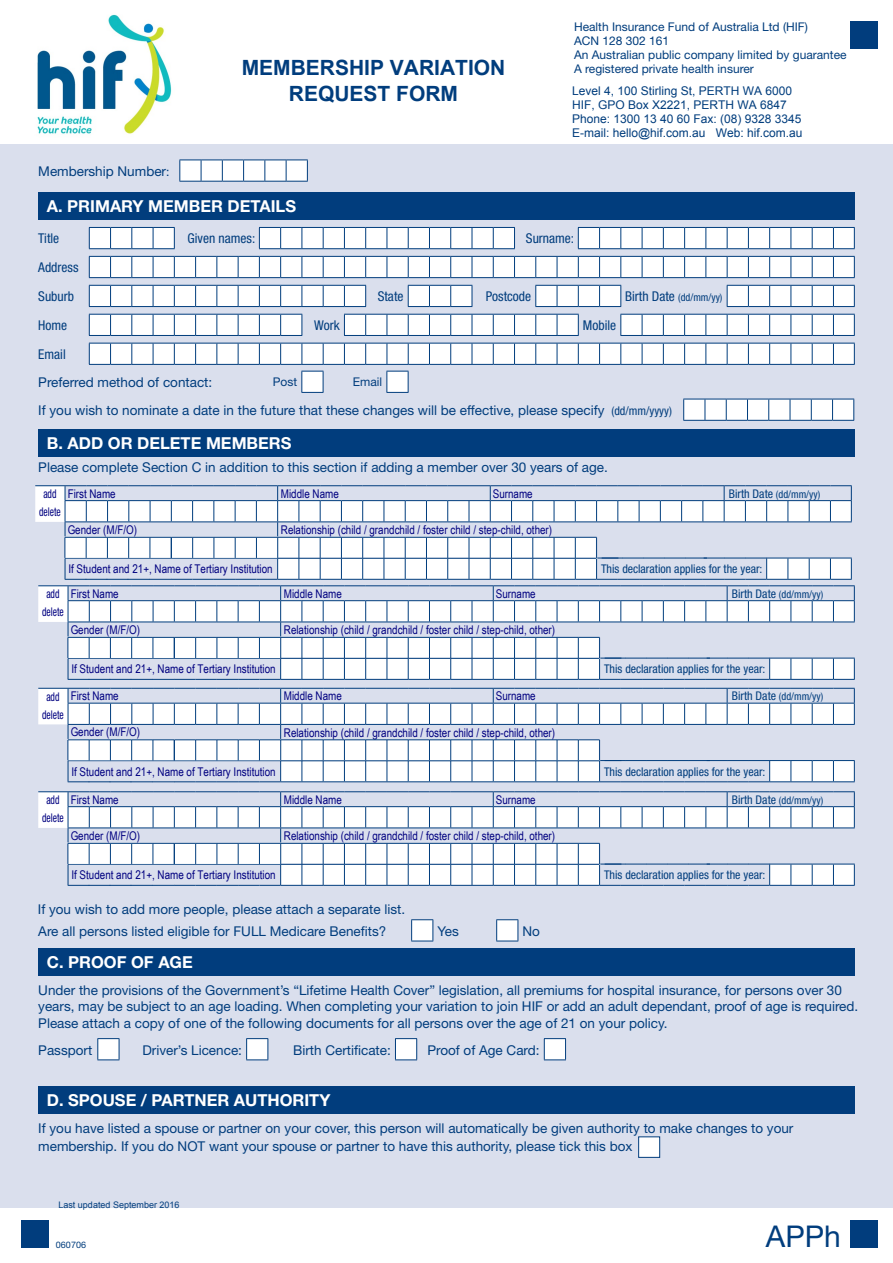
<style>
.page{position:relative;width:893px;height:1263px;background:#fff}
.page>*{position:absolute;margin:0;border:0;box-sizing:border-box;transform-origin:0 0}
.t1{font:30px "Helvetica Neue";color:#013d7d}
.t2{font:700 21px/25.8px "Arial";color:#013d7d;text-align:center}
.t3{font:700 16.5px "Helvetica Neue";color:#fff}
.t4{font:13.5px/16.5px "Helvetica Neue";color:#013d7d}
.t5{font:condensed 13.5px/29px "Helvetica Neue";color:#013d7d}
.t6{font:12px "Arial Narrow";color:#000080}
.t7{font:12px/14.2px "Helvetica Neue";color:#013d7d}
.t8{font:condensed 12px "Helvetica Neue";color:#013d7d}
.t9{font:12px/14.1px "Arial";color:#013d7d}
.t10{font:condensed 12px "Helvetica Neue";color:#000080;scale:.8 1}
.t11{font:condensed 10.5px "Helvetica Neue";color:#013d7d}
.t12{font:9px "Arial";color:#013d7d}
.t13{font:9px "Helvetica Neue";color:#013d7d}
.s1{font-size:12px}
.s2{font-size:13.5px}
.s3{font-stretch:condensed;font-size:12px}
</style>
<div class="page">
<div style="left:0;top:144px;width:893px;height:1063px;background:#dadfed"></div>
<div style="left:38px;top:192px;width:817px;height:28px;background:#013d7d"></div>
<div style="left:38px;top:429px;width:817px;height:28px;background:#013d7d"></div>
<div style="left:38px;top:948px;width:817px;height:28px;background:#013d7d"></div>
<div style="left:21px;top:1220px;width:28px;height:28px;background:#013d7d"></div>
<div style="left:850px;top:21px;width:28px;height:28px;background:#013d7d"></div>
<div style="left:850px;top:1220px;width:28px;height:28px;background:#013d7d"></div>
<svg style="left:89px;top:227px;width:765px;height:116px"></svg>
<svg style="left:89px;top:227px;width:86px;height:22px;background:#dde5ed"></svg>
<svg style="left:259px;top:227px;width:256px;height:22px;background:#dfe6ee"></svg>
<svg style="left:578px;top:227px;width:277px;height:22px;background:#dfe6ee"></svg>
<svg style="left:89px;top:256px;width:766px;height:22px;background:#dfe6ee"></svg>
<svg style="left:89px;top:285px;width:277px;height:22px;background:#dfe6ee"></svg>
<svg style="left:408px;top:285px;width:65px;height:22px"></svg>
<svg style="left:535px;top:285px;width:86px;height:22px;background:#dee5ee"></svg>
<svg style="left:727px;top:285px;width:128px;height:22px;background:#dee6ee"></svg>
<svg style="left:89px;top:314px;width:214px;height:22px;background:#dfe6ee"></svg>
<svg style="left:344px;top:314px;width:235px;height:22px;background:#dfe6ee"></svg>
<svg style="left:620px;top:314px;width:235px;height:22px;background:#dfe6ee"></svg>
<svg style="left:89px;top:343px;width:766px;height:22px;background:#e0e7ef"></svg>
<svg style="left:301px;top:371px;width:108px;height:22px"></svg>
<svg style="left:179px;top:160px;width:129px;height:22px;background:#e1e8ef"></svg>
<svg style="left:683px;top:399px;width:171px;height:22px;background:#e0e7ef"></svg>
<svg style="left:411px;top:919px;width:108px;height:23px"></svg>
<svg style="left:97px;top:1038px;width:469px;height:22px"></svg>
<div style="left:38px;top:1086px;width:817px;height:28px;background:#013d7d"></div>
<div style="left:638px;top:1136px;width:22px;height:22px;background:#fff;border:1px solid #013d7d"></div>
<img style="left:37px;top:14px;width:135px;height:120px">
<svg style="left:38px;top:586px;width:27px;height:36px"></svg>
<hr style="left:38px;top:585px;width:30px;height:1px;background:#013d7d">
<svg style="left:35px;top:486px;width:30px;height:93px"></svg>
<hr style="left:35px;top:485px;width:30px;height:1px;background:#013d7d">
<svg style="left:65px;top:485px;width:790px;height:195px"></svg>
<svg style="left:38px;top:689px;width:30px;height:93px"></svg>
<hr style="left:38px;top:688px;width:30px;height:1px;background:#013d7d">
<svg style="left:68px;top:688px;width:787px;height:94px"></svg>
<svg style="left:38px;top:792px;width:30px;height:93px"></svg>
<hr style="left:38px;top:791px;width:30px;height:1px;background:#013d7d">
<svg style="left:68px;top:791px;width:787px;height:95px"></svg>
<p class="t4" style="left:38px;top:163px;width:133px">Membership Number<span class="s1">:</span></p>
<h2 class="t2" style="left:242px;top:56px;width:265px">MEMBERSHIP VARIATION<br>REQUEST FORM</h2>
<p class="t3" style="left:47px;top:196px;width:251px">A. PRIMARY MEMBER DETAILS</p>
<p class="t7" style="left:574px;top:19px;width:274px">Health Insurance Fund of Australia Ltd (HIF)<br>ACN 128 302 161<br>An Australian public company limited by guarantee A registered private health insurer</p>
<p class="t9" style="left:572px;top:84px;width:232px">Level 4, 100 Stirling St, PERTH WA 6000<br>HIF, GPO Box X2221, PERTH WA 6847<br>Phone: 1300 13 40 60 Fax: (08) 9328 3345<br>E-mail: hello@hif.com.au Web: hif.com.au</p>
<p class="t5" style="left:38px;top:224px;width:23px">Title</p>
<p class="t5" style="left:188px;top:224px;width:69px">Given names:</p>
<p class="t5" style="left:526px;top:224px;width:50px">Surname:</p>
<p class="t5" style="left:38px;top:253px;width:42px">Address<br>Suburb</p>
<p class="t5" style="left:378px;top:282px;width:27px">State</p>
<p class="t5" style="left:486px;top:282px;width:47px">Postcode</p>
<p class="t11" style="left:625px;top:291px;width:99px"><span class="s2">Birth Date</span> (dd/mm/yy)</p>
<p class="t5" style="left:38px;top:311px;width:30px">Home</p>
<p class="t5" style="left:314px;top:311px;width:27px">Work</p>
<p class="t5" style="left:583px;top:311px;width:35px">Mobile</p>
<p class="t5" style="left:38px;top:340px;width:29px">Email</p>
<p class="t4" style="left:38px;top:374px;width:176px">Preferred method of contact:</p>
<p class="t7" style="left:273px;top:375px;width:26px">Post</p>
<p class="t7" style="left:353px;top:375px;width:31px">Email</p>
<p class="t4" style="left:38px;top:402px;width:635px">If you wish to nominate a date in the future that these changes will be effective, please specify <span class="s3">(dd/mm/yyyy)</span></p>
<p class="t3" style="left:47px;top:433px;width:187px">B. ADD OR DELETE MEMBERS</p>
<p class="t4" style="left:38px;top:459px;width:571px">Please complete Section C in addition to this section if adding a member over 30 years of age.</p>
<p class="t6" style="left:68px;top:485px;width:50px">First Name</p>
<p class="t6" style="left:281px;top:485px;width:59px">Middle Name</p>
<p class="t6" style="left:493px;top:485px;width:41px">Surname</p>
<p class="t6" style="left:281px;top:521px;width:273px">Relationship (child / grandchild / foster child / step-child, other)</p>
<p class="t10" style="left:43px;top:487px;width:18px">add</p>
<p class="t11" style="left:729px;top:488px;width:93px"><span class="s1">Birth Date</span> (dd/mm/yy)</p>
<p class="t10" style="left:39px;top:505px;width:29px">delete</p>
<p class="t6" style="left:68px;top:521px;width:71px">Gender (M/F/O)</p>
<p class="t8" style="left:601px;top:562px;width:163px">This declaration applies for the year:</p>
<p class="t6" style="left:68px;top:560px;width:206px">If Student and 21+, Name of Tertiary Institution</p>
<p class="t6" style="left:71px;top:585px;width:50px">First Name</p>
<p class="t6" style="left:284px;top:585px;width:59px">Middle Name</p>
<p class="t6" style="left:496px;top:585px;width:41px">Surname</p>
<p class="t6" style="left:284px;top:621px;width:273px">Relationship (child / grandchild / foster child / step-child, other)</p>
<p class="t10" style="left:46px;top:587px;width:18px">add</p>
<p class="t11" style="left:732px;top:588px;width:93px"><span class="s1">Birth Date</span> (dd/mm/yy)</p>
<p class="t10" style="left:42px;top:605px;width:29px">delete</p>
<p class="t6" style="left:71px;top:621px;width:71px">Gender (M/F/O)</p>
<p class="t8" style="left:604px;top:662px;width:163px">This declaration applies for the year:</p>
<p class="t6" style="left:71px;top:660px;width:206px">If Student and 21+, Name of Tertiary Institution</p>
<p class="t6" style="left:71px;top:687px;width:50px">First Name</p>
<p class="t6" style="left:284px;top:687px;width:59px">Middle Name</p>
<p class="t6" style="left:496px;top:687px;width:41px">Surname</p>
<p class="t6" style="left:284px;top:723px;width:273px">Relationship (child / grandchild / foster child / step-child, other)</p>
<p class="t10" style="left:46px;top:689px;width:18px">add</p>
<p class="t11" style="left:732px;top:691px;width:93px"><span class="s1">Birth Date</span> (dd/mm/yy)</p>
<p class="t10" style="left:42px;top:707px;width:29px">delete</p>
<p class="t6" style="left:71px;top:723px;width:71px">Gender (M/F/O)</p>
<p class="t8" style="left:604px;top:765px;width:163px">This declaration applies for the year:</p>
<p class="t6" style="left:71px;top:762px;width:206px">If Student and 21+, Name of Tertiary Institution</p>
<p class="t6" style="left:71px;top:791px;width:50px">First Name</p>
<p class="t6" style="left:284px;top:791px;width:59px">Middle Name</p>
<p class="t6" style="left:496px;top:791px;width:41px">Surname</p>
<p class="t6" style="left:284px;top:827px;width:273px">Relationship (child / grandchild / foster child / step-child, other)</p>
<p class="t10" style="left:46px;top:793px;width:18px">add</p>
<p class="t11" style="left:732px;top:794px;width:93px"><span class="s1">Birth Date</span> (dd/mm/yy)</p>
<p class="t10" style="left:42px;top:811px;width:29px">delete</p>
<p class="t6" style="left:71px;top:827px;width:71px">Gender (M/F/O)</p>
<p class="t8" style="left:604px;top:868px;width:163px">This declaration applies for the year:</p>
<p class="t6" style="left:71px;top:866px;width:206px">If Student and 21+, Name of Tertiary Institution</p>
<p class="t4" style="left:38px;top:901px;width:369px">If you wish to add more people, please attach a separate list.</p>
<p class="t4" style="left:38px;top:922px;width:350px">Are all persons listed eligible for FULL Medicare Benefits?</p>
<p class="t4" style="left:437px;top:922px;width:23px">Yes</p>
<p class="t4" style="left:523px;top:922px;width:19px">No</p>
<p class="t3" style="left:47px;top:952px;width:148px">C. PROOF OF AGE</p>
<p class="t4" style="left:38px;top:981px;width:821px">Under the provisions of the Government’s “Lifetime Health Cover” legislation, all premiums for hospital insurance, for persons over 30 years, may be subject to an age loading. When completing your variation to join HIF or add an adult dependant, proof of age is required.<br>Please attach a copy of one of the following documents for all persons over the age of 21 on your policy.</p>
<p class="t4" style="left:38px;top:1041px;width:55px">Passport</p>
<p class="t4" style="left:142px;top:1041px;width:101px">Driver’s Licence:</p>
<p class="t4" style="left:293px;top:1041px;width:99px">Birth Certificate:</p>
<p class="t4" style="left:427px;top:1041px;width:114px">Proof of Age Card:</p>
<p class="t3" style="left:47px;top:1090px;width:285px">D. SPOUSE / PARTNER AUTHORITY</p>
<p class="t4" style="left:38px;top:1119px;width:757px;line-height:18px">If you have listed a spouse or partner on your cover, this person will automatically be given authority to make changes to your membership. If you do NOT want your spouse or partner to have this authority, please tick this box</p>
<p class="t12" style="left:58px;top:1199px;width:123px">Last updated September 2016</p>
<p class="t13" style="left:56px;top:1239px;width:32px">060706</p>
<h1 class="t1" style="left:766px;top:1219px;width:76px">APPh</h1>
</div>
